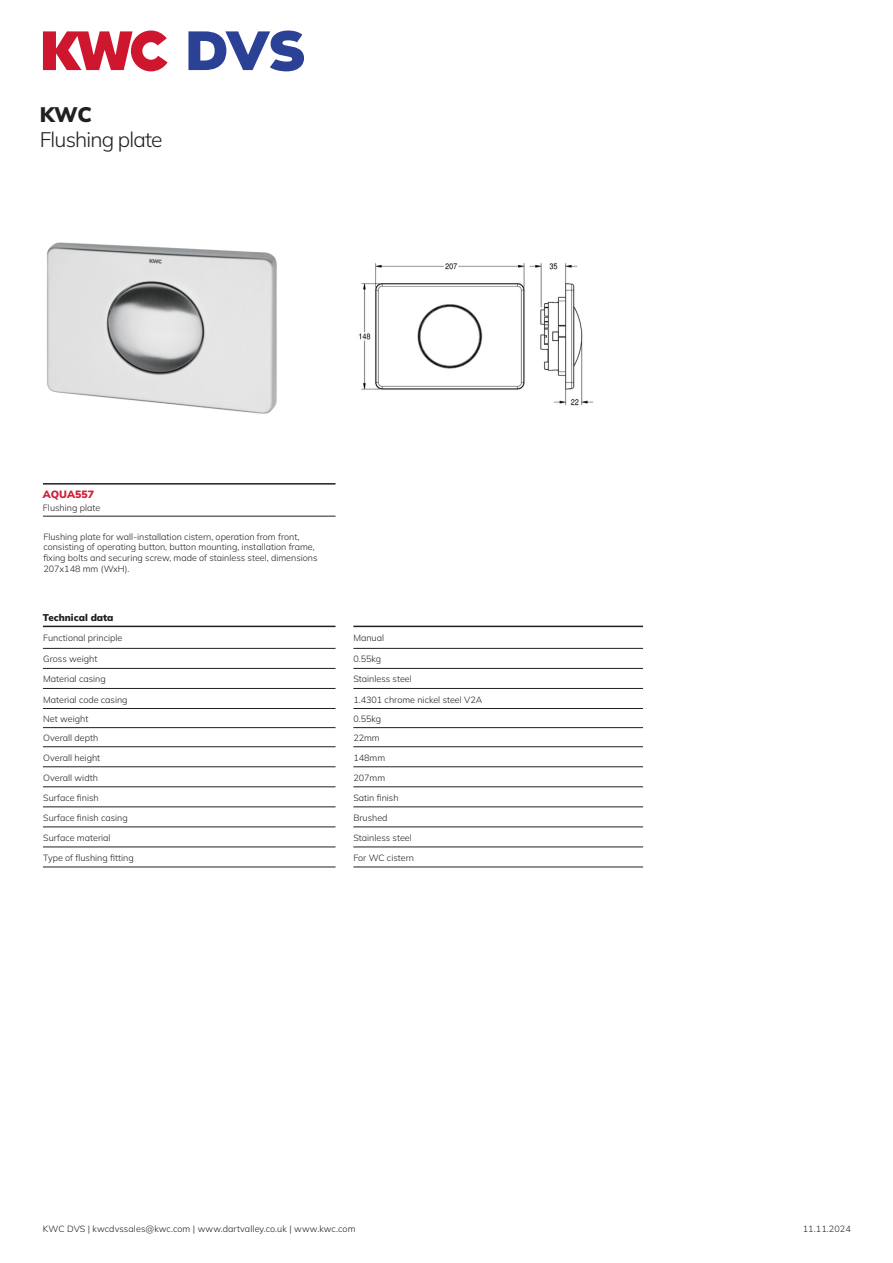
<style>
.page{position:relative;width:893px;height:1263px;background:#fff}
.page>*{position:absolute;margin:0;border:0;box-sizing:border-box;transform-origin:0 0}
.t1{font:300 21px "Mulish";letter-spacing:-.04em;color:#231f20}
.t2{font:900 21px "Mulish";color:#231f20}
.t3{font:900 10.5px "Mulish";color:#d1213a}
.t4{font:900 9.75px "Mulish";color:#231f20}
.t5{font:300 9px/10.8px "Mulish";color:#231f20}
</style>
<div class="page">
<img style="left:46px;top:242px;width:231px;height:172px">
<img style="left:359px;top:263px;width:235px;height:143px">
<svg style="left:43px;top:31px;width:125px;height:40px"></svg>
<svg style="left:188px;top:31px;width:116px;height:40px"></svg>
<hr style="left:43px;top:626px;width:292px;height:1px;background:#231f20">
<hr style="left:43px;top:648px;width:292px;height:1px;background:#231f20">
<hr style="left:43px;top:668px;width:292px;height:1px;background:#231f20">
<hr style="left:43px;top:688px;width:292px;height:1px;background:#231f20">
<hr style="left:43px;top:708px;width:292px;height:1px;background:#231f20">
<hr style="left:43px;top:727px;width:292px;height:1px;background:#231f20">
<hr style="left:43px;top:746px;width:292px;height:1px;background:#231f20">
<hr style="left:43px;top:766px;width:292px;height:1px;background:#231f20">
<hr style="left:43px;top:786px;width:292px;height:1px;background:#231f20">
<hr style="left:43px;top:806px;width:292px;height:1px;background:#231f20">
<hr style="left:43px;top:826px;width:292px;height:1px;background:#231f20">
<hr style="left:43px;top:846px;width:292px;height:1px;background:#231f20">
<hr style="left:43px;top:866px;width:292px;height:1px;background:#231f20">
<hr style="left:43px;top:483px;width:292px;height:2px;background:#231f20">
<hr style="left:43px;top:516px;width:292px;height:1px;background:#231f20">
<hr style="left:353px;top:626px;width:290px;height:1px;background:#231f20">
<hr style="left:353px;top:648px;width:290px;height:1px;background:#231f20">
<hr style="left:353px;top:668px;width:290px;height:1px;background:#231f20">
<hr style="left:353px;top:688px;width:290px;height:1px;background:#231f20">
<hr style="left:353px;top:708px;width:290px;height:1px;background:#231f20">
<hr style="left:353px;top:727px;width:290px;height:1px;background:#231f20">
<hr style="left:353px;top:746px;width:290px;height:1px;background:#231f20">
<hr style="left:353px;top:766px;width:290px;height:1px;background:#231f20">
<hr style="left:353px;top:786px;width:290px;height:1px;background:#231f20">
<hr style="left:353px;top:806px;width:290px;height:1px;background:#231f20">
<hr style="left:353px;top:826px;width:290px;height:1px;background:#231f20">
<hr style="left:353px;top:846px;width:290px;height:1px;background:#231f20">
<hr style="left:353px;top:866px;width:290px;height:1px;background:#231f20">
<p class="t2" style="left:40px;top:100px;width:53px">KWC</p>
<p class="t1" style="left:40px;top:125px;width:124px">Flushing plate</p>
<p class="t3" style="left:43px;top:487px;width:53px">AQUA557</p>
<p class="t5" style="left:43px;top:502px;width:59px">Flushing plate</p>
<p class="t5" style="left:43px;top:531px;width:273px">Flushing plate for wall-installation cistern, operation from front, consisting of operating button, button mounting, installation frame,</p>
<p class="t5" style="left:43px;top:552px;width:276px">fixing bolts and securing screw, made of stainless steel, dimensions<br>207x148 mm (WxH).</p>
<p class="t4" style="left:43px;top:611px;width:72px">Technical data</p>
<p class="t5" style="left:43px;top:632px;width:81px">Functional principle</p>
<p class="t5" style="left:43px;top:654px;width:56px">Gross weight</p>
<p class="t5" style="left:43px;top:674px;width:64px">Material casing</p>
<p class="t5" style="left:43px;top:694px;width:86px">Material code casing</p>
<p class="t5" style="left:43px;top:713px;width:47px">Net weight</p>
<p class="t5" style="left:43px;top:732px;width:56px">Overall depth</p>
<p class="t5" style="left:43px;top:752px;width:58px">Overall height</p>
<p class="t5" style="left:43px;top:772px;width:56px">Overall width</p>
<p class="t5" style="left:43px;top:792px;width:57px">Surface finish</p>
<p class="t5" style="left:43px;top:812px;width:86px">Surface finish casing</p>
<p class="t5" style="left:43px;top:832px;width:69px">Surface material</p>
<p class="t5" style="left:43px;top:852px;width:92px">Type of flushing fitting</p>
<p class="t5" style="left:353px;top:632px;width:32px">Manual</p>
<p class="t5" style="left:353px;top:654px;width:29px">0.55kg</p>
<p class="t5" style="left:353px;top:674px;width:60px">Stainless steel</p>
<p class="t5" style="left:353px;top:694px;width:130px">1.4301 chrome nickel steel V2A</p>
<p class="t5" style="left:353px;top:713px;width:29px">0.55kg</p>
<p class="t5" style="left:353px;top:732px;width:28px">22mm</p>
<p class="t5" style="left:353px;top:752px;width:33px">148mm</p>
<p class="t5" style="left:353px;top:772px;width:33px">207mm</p>
<p class="t5" style="left:353px;top:792px;width:47px">Satin finish</p>
<p class="t5" style="left:353px;top:812px;width:36px">Brushed</p>
<p class="t5" style="left:353px;top:832px;width:60px">Stainless steel</p>
<p class="t5" style="left:353px;top:852px;width:62px">For WC cistern</p>
<p class="t5" style="left:43px;top:1223px;width:314px">KWC DVS | kwcdvssales@kwc.com | www.dartvalley.co.uk | www.kwc.com</p>
<p class="t5" style="left:803px;top:1223px;width:49px">11.11.2024</p>
</div>
